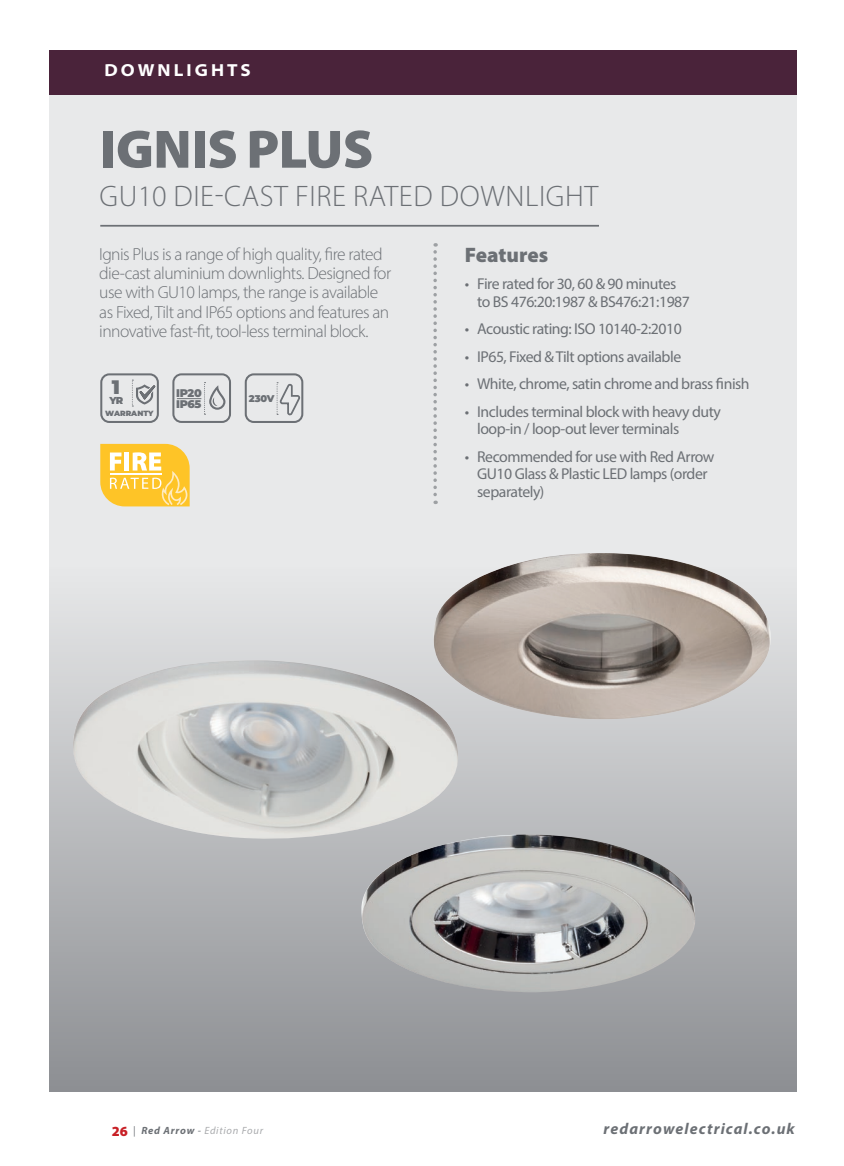
<style>
.page{position:relative;width:844px;height:1166px;background:#fff}
.page>*{position:absolute;margin:0;border:0;box-sizing:border-box;transform-origin:0 0}
.t1{font:900 54.43px "Myriad Pro";letter-spacing:-.01em;color:#6c7075}
.t2{font:300 29.75px "Myriad Pro";letter-spacing:.02em;color:#6c7075}
.t3{font:900 21px "Myriad Pro";color:#6c7075}
.t4{font:900 19.6px "Montserrat";color:#6c7075}
.t5{font:300 17.5px/19.2px "Myriad Pro";letter-spacing:-.03em;color:#6c7075}
.t6{font:700 semi-expanded 17.5px "Myriad Pro";letter-spacing:.175em;color:#fff}
.t7{font:15.75px/17.5px "Myriad Pro";letter-spacing:-.03em;color:#6c7075}
.t8{font:italic 700 15.75px "Myriad Pro";letter-spacing:.07em;color:#6c7075}
.t9{font:900 11.2px/11.7px "Montserrat";letter-spacing:-.035em;color:#6c7075}
.t10{font:italic 10.5px "Myriad Pro";letter-spacing:.07em;color:#a9aaad}
.t11{font:900 9.97px "Montserrat";color:#6c7075}
.t12{font:900 9.8px "Montserrat";color:#6c7075}
.t13{font:900 7.52px "Montserrat";letter-spacing:-.005em;color:#6c7075}
.s1{font-weight:900;font-style:normal;font-size:14px;color:#c82026}
.s2{color:#6c7075}
.s3{font-weight:700;color:#6c7075}
</style>
<div class="page">
<div style="left:50px;top:50px;width:746px;height:1041px;background:#e8e9ea"></div>
<div style="left:50px;top:567px;width:746px;height:524px;background:linear-gradient(to bottom,#e7e8e9,#8d8f93)"></div>
<hr style="left:100px;top:225px;width:498px;height:2px;background:#6c7075">
<div style="left:50px;top:50px;width:746px;height:45px;background:#4a233a"></div>
<img style="left:66px;top:660px;width:402px;height:184px">
<img style="left:361px;top:834px;width:334px;height:158px">
<img style="left:430px;top:553px;width:352px;height:169px">
<div style="left:172px;top:373px;width:59px;height:50px;border:2px solid #6c7075;border-radius:8px"></div>
<svg style="left:177px;top:382px;width:48px;height:33px"></svg>
<div style="left:245px;top:373px;width:58px;height:50px;border:2px solid #6c7075;border-radius:8px"></div>
<svg style="left:276px;top:382px;width:25px;height:35px"></svg>
<div style="left:100px;top:373px;width:59px;height:50px;border:2px solid #6c7075;border-radius:8px"></div>
<svg style="left:132px;top:380px;width:23px;height:27px"></svg>
<svg style="left:433px;top:243px;width:4px;height:261px"></svg>
<svg style="left:100px;top:444px;width:89px;height:62px;background:#fdd057"></svg>
<p class="t6" style="left:104px;top:59px;width:148px">DOWNLIGHTS</p>
<h1 class="t1" style="left:100px;top:113px;width:275px">IGNIS PLUS</h1>
<h2 class="t2" style="left:100px;top:178px;width:500px">GU10 DIE-CAST FIRE RATED DOWNLIGHT</h2>
<p class="t5" style="left:99px;top:244px;width:293px">Ignis Plus is a range of high quality, fire rated die-cast aluminium downlights. Designed for use with GU10 lamps, the range is available as Fixed, Tilt and IP65 options and features an innovative fast-fit, tool-less terminal block.</p>
<p class="t4" style="left:112px;top:372px;width:10px">1</p>
<p class="t11" style="left:109px;top:393px;width:16px">YR</p>
<p class="t13" style="left:105px;top:407px;width:50px">WARRANTY</p>
<p class="t9" style="left:176px;top:386px;width:27px">IP20<br>IP65</p>
<p class="t12" style="left:249px;top:391px;width:27px">230V</p>
<h3 class="t3" style="left:465px;top:241px;width:85px">Features</h3>
<p class="t7" style="left:477px;top:275px;width:214px;text-indent:-12px">• Fire rated for 30, 60 &amp; 90 minutes to BS 476:20:1987 &amp; BS476:21:1987</p>
<p class="t7" style="left:465px;top:320px;width:218px">• Acoustic rating: ISO 10140-2:2010</p>
<p class="t7" style="left:465px;top:347px;width:218px">• IP65, Fixed &amp; Tilt options available</p>
<p class="t7" style="left:465px;top:375px;width:286px">• White, chrome, satin chrome and brass finish</p>
<p class="t7" style="left:477px;top:402px;width:245px;text-indent:-12px">• Includes terminal block with heavy duty loop-in / loop-out lever terminals</p>
<p class="t7" style="left:477px;top:447px;width:239px;text-indent:-12px">• Recommended for use with Red Arrow<br>GU10 Glass &amp; Plastic LED lamps (order separately)</p>
<p class="t10" style="left:112px;top:1124px;width:153px"><span class="s1">26</span> <span class="s2">|</span> <span class="s3">Red Arrow</span> <span class="s2">-</span> Edition Four</p>
<p class="t8" style="left:603px;top:1118px;width:193px">redarrowelectrical.co.uk</p>
</div>
